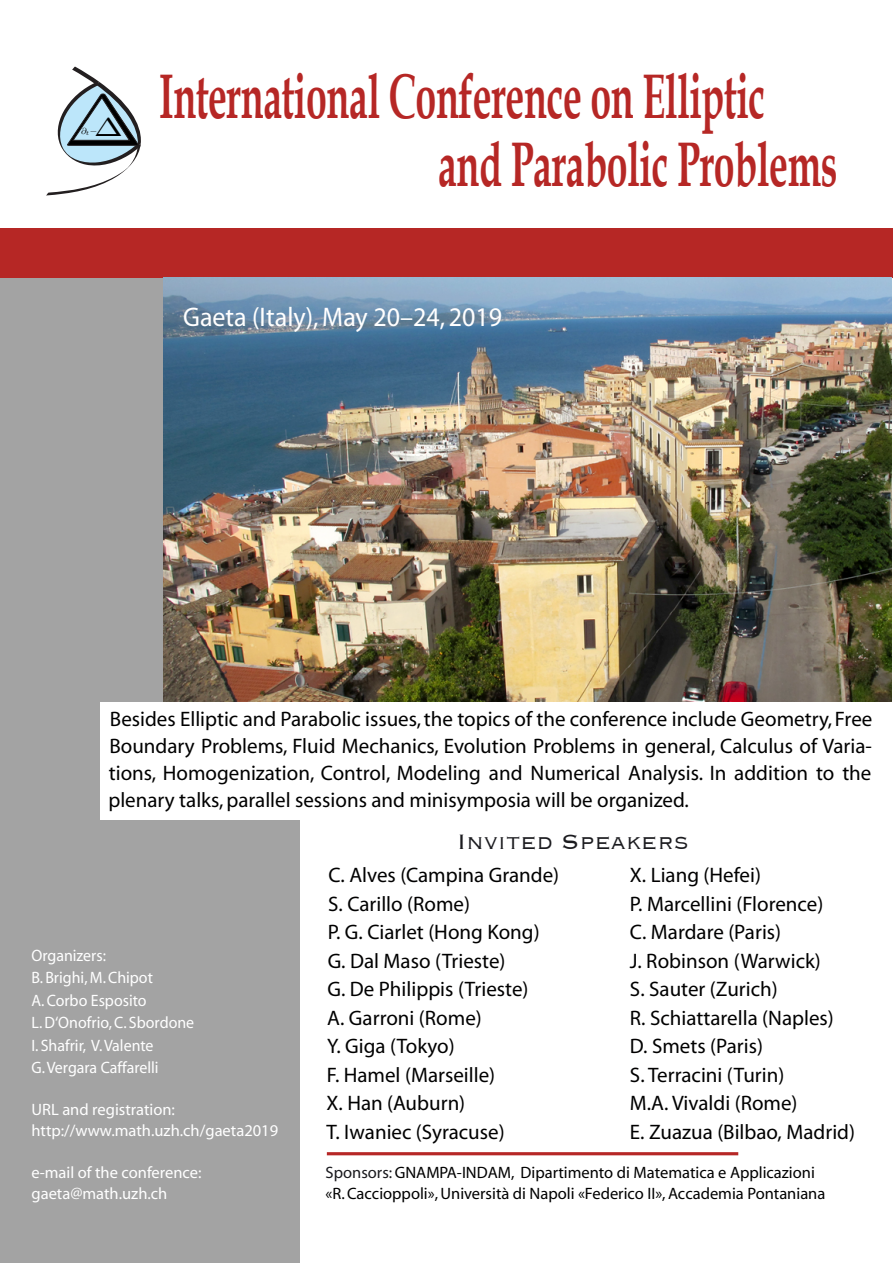
<style>
.page{position:relative;width:893px;height:1263px;background:#fff}
.page>*{position:absolute;margin:0;border:0;box-sizing:border-box;transform-origin:0 0}
.t1{font:700 63px "Book Antiqua";letter-spacing:-.01em;color:#b62725;scale:.6 1}
.t2{font:27px "Myriad";color:#fff;scale:.96 1}
.t3{font:300 27px "Copperplate";color:#1b1b1f}
.t4{font:25.8px "CMR10";color:#000;scale:1.34 1}
.t5{font:21px/28.5px "Myriad Pro";color:#010000}
.t6{font:21px/27px "Myriad";color:#000;text-align:justify}
.t7{font:16.5px/21px "Myriad";color:#000}
.t8{font:16.5px/22.5px "Myriad";color:#fff;scale:.96 1}
.t9{font:16.5px/21px "Myriad";color:#fff}
.t10{font:8.7px "CMMI10";color:#000;scale:1.11 1}
.s1{font-family:"CMR10";font-weight:400;font-size:71.55px;color:#000}
.s2{font-family:"CMSY10"}
.s3{color:#1a1a1e}
</style>
<div class="page">
<div style="left:0;top:262px;width:299px;height:1001px;background:#a3a3a3"></div>
<div style="left:0;top:228px;width:893px;height:50px;background:#b62725"></div>
<svg style="left:72px;top:66px;width:27px;height:19px"></svg>
<svg style="left:46px;top:82px;width:95px;height:113px"></svg>
<div style="left:100px;top:702px;width:793px;height:117px;background:#fff"></div>
<img style="left:164px;top:277px;width:727px;height:425px">
<hr style="left:327px;top:1152px;width:411px;height:3px;background:#b62726">
<h1 class="t1" style="left:63px;top:59px;width:1172px"><span class="s1">∆</span> International Conference on Elliptic</h1>
<p class="t10" style="left:81px;top:127px;width:16px">∂<sub>t</sub><span class="s2">−</span></p>
<p class="t4" style="left:94px;top:111px;width:23px">∆</p>
<h1 class="t1" style="left:438px;top:128px;width:667px">and Parabolic Problems</h1>
<p class="t2" style="left:183px;top:304px;width:334px">Gaeta (Italy), May 20–24, 2019</p>
<p class="t6" style="left:108px;top:707px;width:765px">Besides Elliptic and Parabolic issues, the topics of the conference include Geometry, Free Boundary Problems, Fluid Mechanics, Evolution Problems in general, Calculus of Varia&shy;tions, Homogenization, Control, Modeling and Numerical Analysis. In addition to the plenary talks, parallel sessions and minisymposia will be organized.</p>
<p class="t3" style="left:457px;top:824px;width:233px">Invited Speakers</p>
<p class="t5" style="left:630px;top:860px;width:227px">X. Liang (Hefei)<br>P. Marcellini (Florence)<br>C. Mardare (Paris)<br>J. Robinson (Warwick)<br>S. Sauter (Zurich)<br>R. Schiattarella (Naples)<br>D. Smets (Paris)<br>S. Terracini (Turin)<br>M.A. Vivaldi (Rome)<br>E. Zuazua (Bilbao, Madrid)</p>
<p class="t5" style="left:326px;top:860px;width:234px">C. Alves (Campina Grande)<br>S. Carillo (Rome)<br>P. G. Ciarlet (Hong Kong)<br>G. Dal Maso (Trieste)<br>G. De Philippis (Trieste)<br>A. Garroni (Rome)<br>Y. Giga (Tokyo)<br>F. Hamel (Marseille)<br>X. Han (Auburn)<br>T. Iwaniec (Syracuse)</p>
<p class="t8" style="left:32px;top:945px;width:171px">Organizers:<br>B. Brighi, M. Chipot<br>A. Corbo Esposito<br>L. D‘Onofrio, C. Sbordone<br>I. Shafrir, V. Valente<br>G. Vergara Caffarelli</p>
<p class="t9" style="left:31px;top:1099px;width:248px">URL and registration: http://www.math.uzh.ch/gaeta2019</p>
<p class="t9" style="left:31px;top:1162px;width:172px">e-mail of the conference: gaeta@math.uzh.ch</p>
<p class="t7" style="left:326px;top:1163px;width:501px"><span class="s3">Sponsors:</span> GNAMPA-INDAM, Dipartimento di Matematica e Applicazioni «R. Caccioppoli», Università di Napoli «Federico II», Accademia Pontaniana</p>
</div>
